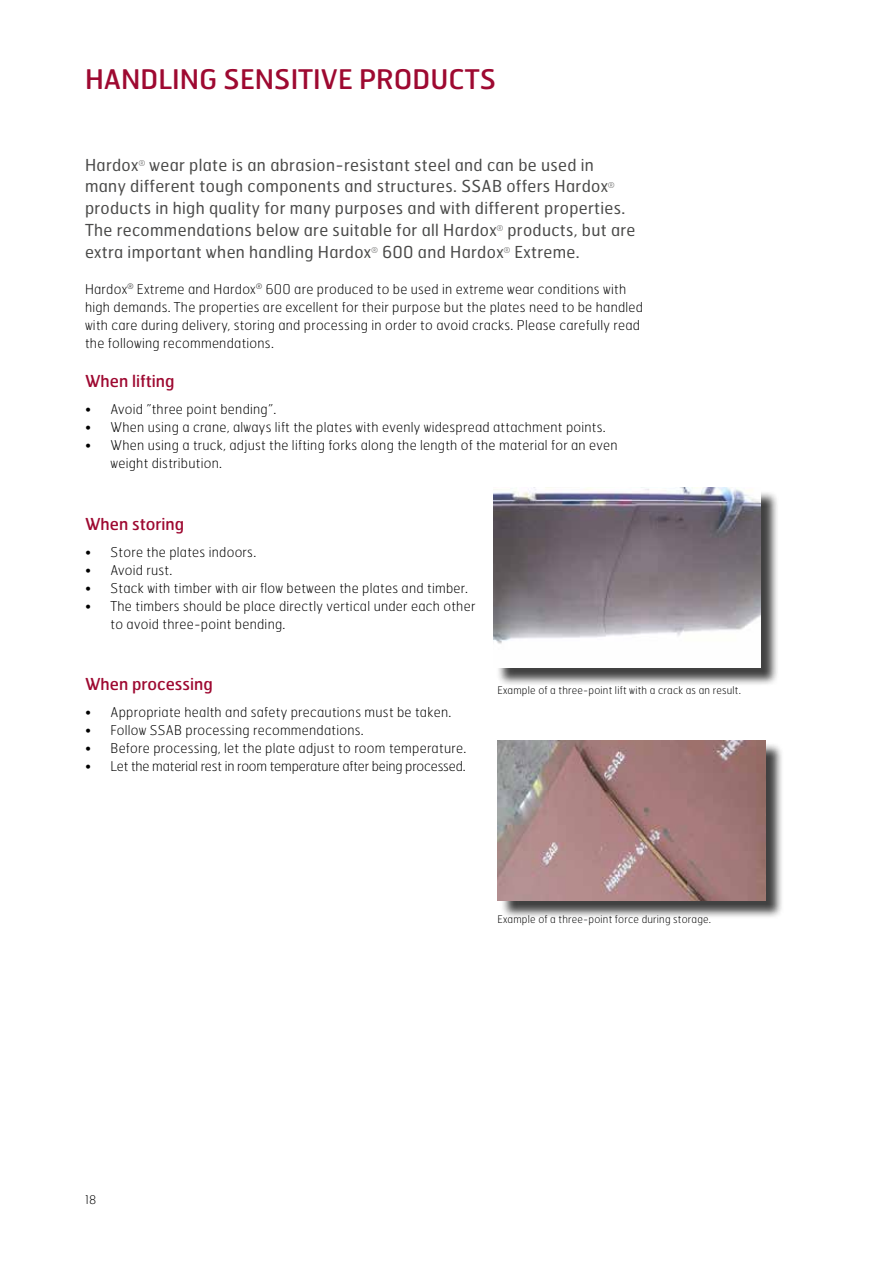
<style>
.page{position:relative;width:893px;height:1263px;background:#fff}
.page>*{position:absolute;margin:0;border:0;box-sizing:border-box;transform-origin:0 0}
.t1{font:27px "Hermes FB";color:#9e0931}
.t2{font:16.5px/21.8px "Hermes FB";letter-spacing:.02em;color:#4a4a49}
.t3{font:16.5px "Hermes FB";color:#9e0931}
.t4{font:100 13.5px/18px "Hermes FB";letter-spacing:.02em;color:#000}
.t5{font:100 13.5px "Hermes FB";letter-spacing:-.01em;color:#000}
.t6{font:100 12px "Hermes FB";color:#000}
.t7{font:100 10.5px "Hermes FB";letter-spacing:.02em;color:#000}
</style>
<div class="page">
<div style="left:496px;top:490px;width:283px;height:196px;background:#000;opacity:.75"></div>
<img style="left:494px;top:488px;width:267px;height:180px">
<div style="left:500px;top:742px;width:284px;height:177px;background:#000;opacity:.75"></div>
<img style="left:497px;top:740px;width:268px;height:160px">
<h1 class="t1" style="left:85px;top:62px;width:413px">HANDLING SENSITIVE PRODUCTS</h1>
<p class="t2" style="left:85px;top:153px;width:552px">Hardox<sup>®</sup> wear plate is an abrasion-resistant steel and can be used in many different tough components and structures. SSAB offers Hardox<sup>® </sup>products in high quality for many purposes and with different properties.<br>The recommendations below are suitable for all Hardox<sup>®</sup> products, but are extra important when handling Hardox<sup>®</sup> 600 and Hardox<sup>®</sup> Extreme.</p>
<p class="t4" style="left:85px;top:279px;width:560px">Hardox<sup>®</sup> Extreme and Hardox<sup>®</sup> 600 are produced to be used in extreme wear conditions with high demands. The properties are excellent for their purpose but the plates need to be handled with care during delivery, storing and processing in order to avoid cracks. Please carefully read the following recommendations.</p>
<p class="t3" style="left:85px;top:371px;width:91px">When lifting</p>
<p class="t4" style="left:85px;top:400px;width:193px">• Avoid ”three point bending”.</p>
<p class="t4" style="left:85px;top:418px;width:522px">• When using a crane, always lift the plates with evenly widespread attachment points.</p>
<p class="t4" style="left:111px;top:436px;width:509px;text-indent:-26px">• When using a truck, adjust the lifting forks along the length of the material for an even weight distribution.</p>
<p class="t3" style="left:85px;top:513px;width:101px">When storing</p>
<p class="t4" style="left:85px;top:543px;width:173px">• Store the plates indoors.</p>
<p class="t4" style="left:85px;top:561px;width:89px">• Avoid rust.</p>
<p class="t4" style="left:85px;top:579px;width:384px">• Stack with timber with air flow between the plates and timber.</p>
<p class="t4" style="left:111px;top:597px;width:366px;text-indent:-26px">• The timbers should be place directly vertical under each other to avoid three-point bending.</p>
<p class="t3" style="left:85px;top:674px;width:129px">When processing</p>
<p class="t4" style="left:85px;top:703px;width:368px">• Appropriate health and safety precautions must be taken.</p>
<p class="t4" style="left:85px;top:721px;width:280px">• Follow SSAB processing recommendations.</p>
<p class="t4" style="left:85px;top:739px;width:383px">• Before processing, let the plate adjust to room temperature.</p>
<p class="t5" style="left:85px;top:758px;width:382px">• Let the material rest in room temperature after being processed.</p>
<p class="t7" style="left:497px;top:683px;width:245px">Example of a three-point lift with a crack as an result.</p>
<p class="t7" style="left:497px;top:912px;width:215px">Example of a three-point force during storage.</p>
<p class="t6" style="left:85px;top:1192px;width:13px">18</p>
</div>
